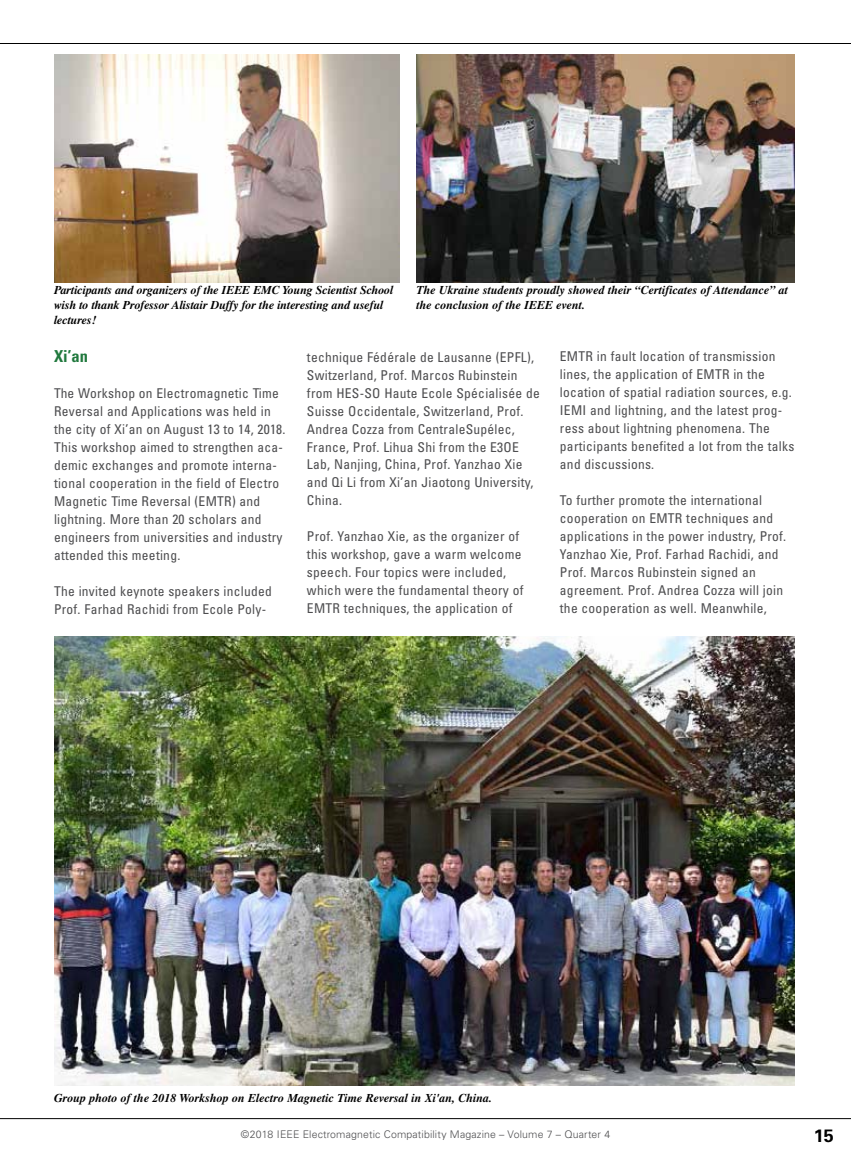
<style>
.page{position:relative;width:851px;height:1161px;background:#fff}
.page>*{position:absolute;margin:0;border:0;box-sizing:border-box;transform-origin:0 0}
.t1{font:700 18px "Univers";color:#000}
.t2{font:700 condensed 16.5px "Univers";color:#21793e}
.t3{font:condensed 13.5px/18px "Univers";letter-spacing:.02em;color:#4d4d4f}
.t4{font:italic 700 12px/15px "Times";color:#000}
.t5{font:300 10.5px "Univers 45";letter-spacing:.015em;color:#4d4d4f}
</style>
<div class="page">
<hr style="left:0;top:1118px;width:850px;height:1px;background:#000">
<hr style="left:0;top:43px;width:850px;height:1px;background:#000">
<img style="left:54px;top:54px;width:346px;height:228px">
<img style="left:416px;top:54px;width:378px;height:228px">
<img style="left:54px;top:637px;width:740px;height:448px">
<p class="t4" style="left:54px;top:284px;width:341px">Participants and organizers of the IEEE EMC Young Scientist School wish to thank Professor Alistair Duffy for the interesting and useful lectures!</p>
<p class="t4" style="left:416px;top:284px;width:373px">The Ukraine students proudly showed their “Certificates of Attendance” at the conclusion of the IEEE event.</p>
<p class="t2" style="left:54px;top:350px;width:35px">Xi’an</p>
<p class="t3" style="left:54px;top:385px;width:233px">The Workshop on Electromagnetic Time Reversal and Applications was held in the city of Xi’an on August 13 to 14, 2018.<br>This workshop aimed to strengthen aca&shy;demic exchanges and promote interna&shy;tional cooperation in the field of Electro Magnetic Time Reversal (EMTR) and lightning. More than 20 scholars and engineers from universities and industry attended this meeting.</p>
<p class="t3" style="left:54px;top:583px;width:219px">The invited keynote speakers included<br>Prof. Farhad Rachidi from Ecole Poly-</p>
<p class="t3" style="left:307px;top:349px;width:234px">technique Fédérale de Lausanne (EPFL), Switzerland, Prof. Marcos Rubinstein from HES-SO Haute Ecole Spécialisée de Suisse Occidentale, Switzerland, Prof.<br>Andrea Cozza from CentraleSupélec, France, Prof. Lihua Shi from the E3OE Lab, Nanjing, China, Prof. Yanzhao Xie and Qi Li from Xi’an Jiaotong University, China.</p>
<p class="t3" style="left:307px;top:529px;width:218px">Prof. Yanzhao Xie, as the organizer of this workshop, gave a warm welcome speech. Four topics were included, which were the fundamental theory of EMTR techniques, the application of</p>
<p class="t3" style="left:560px;top:349px;width:236px">EMTR in fault location of transmission lines, the application of EMTR in the location of spatial radiation sources, e.g.<br>IEMI and lightning, and the latest prog&shy;ress about lightning phenomena. The participants benefited a lot from the talks and discussions.</p>
<p class="t3" style="left:560px;top:493px;width:228px">To further promote the international cooperation on EMTR techniques and applications in the power industry, Prof.<br>Yanzhao Xie, Prof. Farhad Rachidi, and Prof. Marcos Rubinstein signed an agreement. Prof. Andrea Cozza will join the cooperation as well. Meanwhile,</p>
<p class="t4" style="left:54px;top:1091px;width:439px">Group photo of the 2018 Workshop on Electro Magnetic Time Reversal in Xi'an, China.</p>
<p class="t5" style="left:241px;top:1128px;width:371px">©2018 IEEE Electromagnetic Compatibility Magazine – Volume 7 – Quarter 4</p>
<h1 class="t1" style="left:813px;top:1129px;width:22px">15</h1>
</div>
